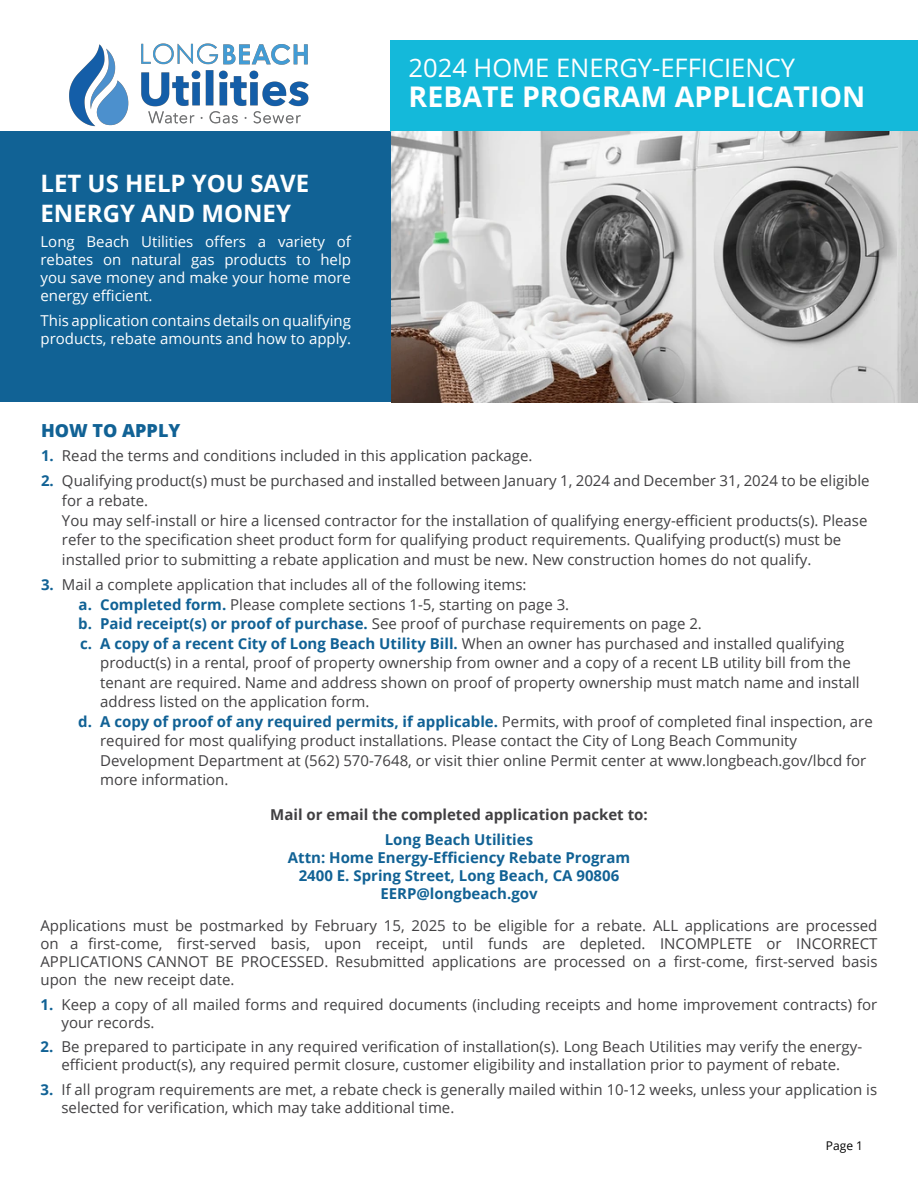
<style>
.page{position:relative;width:918px;height:1188px;background:#fff}
.page>*{position:absolute;margin:0;border:0;box-sizing:border-box;transform-origin:0 0}
.t1{font:700 28.5px "Open Sans";color:#fff}
.t2{font:25.5px "Open Sans";color:#fff}
.t3{font:700 24px/30px "Open Sans";color:#fff}
.t4{font:800 18px "Open Sans";color:#116295}
.t5{font:15px/18px "Open Sans";color:#414042}
.t6{font:15px/18px "Open Sans";color:#fff;text-align:justify}
.t7{font:700 15px/18px "Open Sans";color:#116295;text-align:center}
.t8{font:700 15px/24.8px "Open Sans";color:#414042;text-align:center}
.t9{font:12px "Open Sans";color:#000}
.s1{font-weight:700;color:#116295}
.s2{font-weight:700;color:#106195}
.s3{color:#116295}
.s4{font-style:inherit}
</style>
<div class="page">
<div style="left:0;top:132px;width:404px;height:270px;background:#116295"></div>
<div style="left:390px;top:40px;width:528px;height:92px;background:#14b9da"></div>
<img style="left:70px;top:43px;width:239px;height:84px">
<img style="left:391px;top:132px;width:527px;height:270px">
<h3 class="t3" style="left:40px;top:168px;width:270px">LET US HELP YOU SAVE<br>ENERGY AND MONEY</h3>
<p class="t6" style="left:40px;top:232px;width:312px">Long Beach Utilities offers a variety of rebates on natural gas products to help you save money and make your home more energy efficient.</p>
<p class="t6" style="left:41px;top:311px;width:312px">This application contains details on qualifying products, rebate amounts and how to apply.</p>
<h2 class="t2" style="left:409px;top:50px;width:388px">2024 HOME ENERGY-EFFICIENCY</h2>
<h1 class="t1" style="left:409px;top:77px;width:458px">REBATE PROGRAM APPLICATION</h1>
<p class="t4" style="left:41px;top:416px;width:141px">HOW TO APPLY</p>
<p class="t5" style="left:41px;top:446px;width:493px"><span class="s1">1.</span> Read the terms and conditions included in this application package.</p>
<p class="t5" style="left:62px;top:471px;width:809px;line-height:19.6px;text-indent:-21px"><span class="s1">2.</span> Qualifying product(s) must be purchased and installed between January 1, 2024 and December 31, 2024 to be eligible for a rebate.<br>You may self-install or hire a licensed contractor for the installation of qualifying energy-efficient products(s). Please refer to the specification sheet product form for qualifying product requirements. Qualifying product(s) must be installed prior to submitting a rebate application and must be new. New construction homes do not qualify.</p>
<p class="t5" style="left:41px;top:576px;width:487px"><span class="s1">3.</span> Mail a complete application that includes all of the following items:</p>
<p class="t5" style="left:79px;top:595px;width:492px"><span class="s1">a. Completed</span> <span class="s2">fo</span><span class="s1">rm.</span> Please complete sections 1-5, starting on page 3.</p>
<p class="t5" style="left:78px;top:615px;width:625px"><span class="s1">b.</span> <span class="s2">Paid receipt(s) or proof of purchase.</span> See proof of purchase requirements on page 2.</p>
<p class="t5" style="left:80px;top:634px;width:766px"><span class="s1">c.</span> <span class="s2">A copy of a recent City of Long Beach Utility Bill.</span> When an owner has purchased and installed qualifying</p>
<p class="t5" style="left:100px;top:653px;width:752px">product(s) in a rental, proof of property ownership from owner and a copy of a recent LB utility bill from the</p>
<p class="t5" style="left:100px;top:673px;width:761px">tenant are required. Name and address shown on proof of property ownership must match name and install</p>
<p class="t5" style="left:100px;top:692px;width:271px">address listed on the application form.</p>
<p class="t5" style="left:78px;top:712px;width:796px"><span class="s1">d.</span> <span class="s2">A copy of proof of any required permits, if applicable.</span> Permits, with proof of completed final inspection, are</p>
<p class="t5" style="left:100px;top:731px;width:698px">required for most qualifying product installations. Please contact the City of Long Beach Community</p>
<p class="t5" style="left:100px;top:751px;width:768px">Development Department at (562) 570-7648, or visit thier online Permit center at www.longbeach.gov/lbcd for</p>
<p class="t5" style="left:100px;top:770px;width:130px">more information.</p>
<p class="t8" style="left:270px;top:802px;width:379px">Mail or email the completed application packet to:<br><span class="s3">Long Beach</span> <span class="s3">Utilities</span></p>
<p class="t7" style="left:288px;top:848px;width:344px">Attn: Home Energy<span class="s4">-</span>E<span class="s4">ff</span>iciency Rebate Program<br>2400 E. Spring Street, Long Beach, CA 90806<br>EERP@longbeach.gov</p>
<p class="t5" style="left:40px;top:916px;width:839px;text-align:justify">Applications must be postmarked by February 15, 2025 to be eligible for a rebate. ALL applications are processed on a first-come, first-served basis, upon receipt, until funds are depleted. INCOMPLETE or INCORRECT APPLICATIONS CANNOT BE PROCESSED. Resubmitted applications are processed on a first-come, first-served basis upon the new receipt date.</p>
<p class="t5" style="left:61px;top:995px;width:817px;text-indent:-21px"><span class="s1">1.</span> Keep a copy of all mailed forms and required documents (including receipts and home improvement contracts) for your records.</p>
<p class="t5" style="left:40px;top:1038px;width:823px;text-align:center"><span class="s1">2.</span> Be prepared to participate in any required verification of installation(s). Long Beach Utilities may verify the energy&shy;efficient product(s), any required permit closure, customer eligibility and installation prior to payment of rebate.</p>
<p class="t5" style="left:61px;top:1080px;width:817px;text-indent:-21px"><span class="s1">3.</span> If all program requirements are met, a rebate check is generally mailed within 10-12 weeks, unless your application is selected for verification, which may take additional time.</p>
<p class="t9" style="left:826px;top:1138px;width:39px">Page 1</p>
</div>
